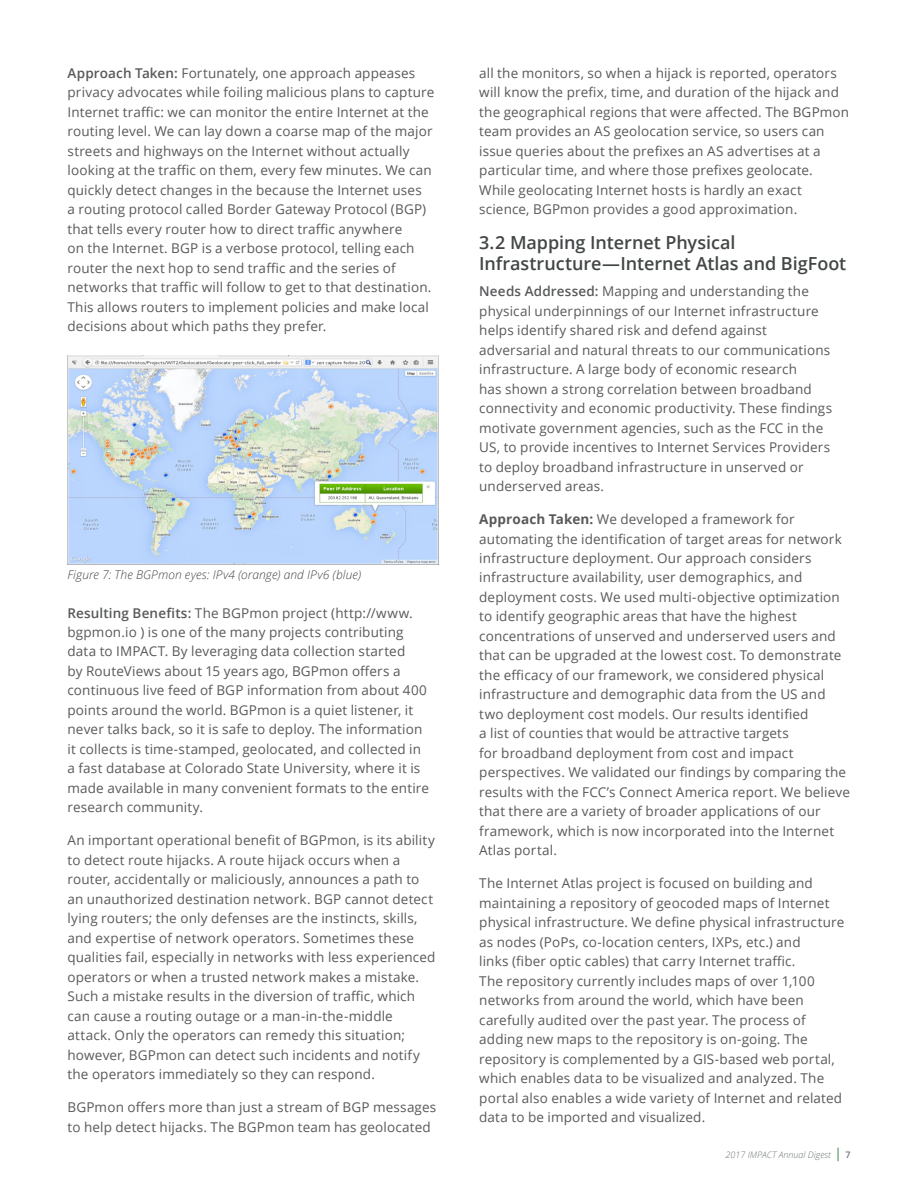
<style>
.page{position:relative;width:918px;height:1188px;background:#fff}
.page>*{position:absolute;margin:0;border:0;box-sizing:border-box;transform-origin:0 0}
.t1{font:600 18px/21px "Open Sans";letter-spacing:-.005em;color:#424646}
.t2{font:13.5px/19.5px "Open Sans";letter-spacing:.01em;color:#58595b}
.t3{font:italic 300 12px "Open Sans";letter-spacing:.01em;color:#424646}
.t4{font:italic 300 9px "Open Sans";color:#6e7376}
.s1{font-weight:600}
.s2{font-weight:700}
.s3{font-weight:400;font-style:normal;font-size:13.5px;color:#39894d}
.s4{font-weight:600;font-style:normal}
</style>
<div class="page">
<img style="left:67px;top:356px;width:372px;height:208px">
<p class="t2" style="left:68px;top:63px;width:368px"><span class="s1">Approach Taken:</span> Fortunately, one approach appeases privacy advocates while foiling malicious plans to capture Internet traffic: we can monitor the entire Internet at the routing level. We can lay down a coarse map of the major streets and highways on the Internet without actually looking at the traffic on them, every few minutes. We can quickly detect changes in the because the Internet uses<br>a routing protocol called Border Gateway Protocol (BGP) that tells every router how to direct traffic anywhere<br>on the Internet. BGP is a verbose protocol, telling each router the next hop to send traffic and the series of networks that traffic will follow to get to that destination.<br>This allows routers to implement policies and make local decisions about which paths they prefer.</p>
<p class="t3" style="left:67px;top:566px;width:295px">Figure 7: The BGPmon eyes: IPv4 (orange) and IPv6 (blue)</p>
<p class="t2" style="left:68px;top:603px;width:363px"><span class="s1">Resulting Benefits:</span> The BGPmon project (http://www. bgpmon.io ) is one of the many projects contributing data to IMPACT. By leveraging data collection started<br>by RouteViews about 15 years ago, BGPmon offers a continuous live feed of BGP information from about 400 points around the world. BGPmon is a quiet listener, it never talks back, so it is safe to deploy. The information it collects is time-stamped, geolocated, and collected in a fast database at Colorado State University, where it is made available in many convenient formats to the entire research community.</p>
<p class="t2" style="left:68px;top:830px;width:369px">An important operational benefit of BGPmon, is its ability to detect route hijacks. A route hijack occurs when a router, accidentally or maliciously, announces a path to an unauthorized destination network. BGP cannot detect lying routers; the only defenses are the instincts, skills, and expertise of network operators. Sometimes these qualities fail, especially in networks with less experienced operators or when a trusted network makes a mistake.<br>Such a mistake results in the diversion of traffic, which can cause a routing outage or a man-in-the-middle attack. Only the operators can remedy this situation; however, BGPmon can detect such incidents and notify the operators immediately so they can respond.</p>
<p class="t2" style="left:68px;top:1097px;width:370px">BGPmon offers more than just a stream of BGP messages to help detect hijacks. The BGPmon team has geolocated</p>
<p class="t2" style="left:479px;top:63px;width:371px">all the monitors, so when a hijack is reported, operators will know the prefix, time, and duration of the hijack and the geographical regions that were affected. The BGPmon team provides an AS geolocation service, so users can issue queries about the prefixes an AS advertises at a particular time, and where those prefixes geolocate.<br>While geolocating Internet hosts is hardly an exact science, BGPmon provides a good approximation.</p>
<h1 class="t1" style="left:479px;top:231px;width:369px">3.2 Mapping Internet Physical<br>Infrastructure—Internet Atlas and BigFoot</h1>
<p class="t2" style="left:479px;top:281px;width:354px"><span class="s1">Needs Addressed:</span> Mapping and understanding the physical underpinnings of our Internet infrastructure helps identify shared risk and defend against adversarial and natural threats to our communications infrastructure. A large body of economic research<br>has shown a strong correlation between broadband connectivity and economic productivity. These findings motivate government agencies, such as the FCC in the US, to provide incentives to Internet Services Providers to deploy broadband infrastructure in unserved or underserved areas.</p>
<p class="t2" style="left:479px;top:509px;width:372px"><span class="s2">Approach Taken:</span> We developed a framework for automating the identification of target areas for network infrastructure deployment. Our approach considers infrastructure availability, user demographics, and deployment costs. We used multi-objective optimization to identify geographic areas that have the highest concentrations of unserved and underserved users and that can be upgraded at the lowest cost. To demonstrate the efficacy of our framework, we considered physical infrastructure and demographic data from the US and two deployment cost models. Our results identified<br>a list of counties that would be attractive targets<br>for broadband deployment from cost and impact perspectives. We validated our findings by comparing the results with the FCC’s Connect America report. We believe that there are a variety of broader applications of our framework, which is now incorporated into the Internet Atlas portal.</p>
<p class="t2" style="left:479px;top:873px;width:366px">The Internet Atlas project is focused on building and maintaining a repository of geocoded maps of Internet physical infrastructure. We define physical infrastructure as nodes (PoPs, co-location centers, IXPs, etc.) and<br>links (fiber optic cables) that carry Internet traffic.<br>The repository currently includes maps of over 1,100 networks from around the world, which have been carefully audited over the past year. The process of adding new maps to the repository is on-going. The repository is complemented by a GIS-based web portal, which enables data to be visualized and analyzed. The portal also enables a wide variety of Internet and related data to be imported and visualized.</p>
<p class="t4" style="left:726px;top:1149px;width:126px">2017 IMPACT Annual Digest <span class="s3">|</span> <span class="s4">7</span></p>
</div>
